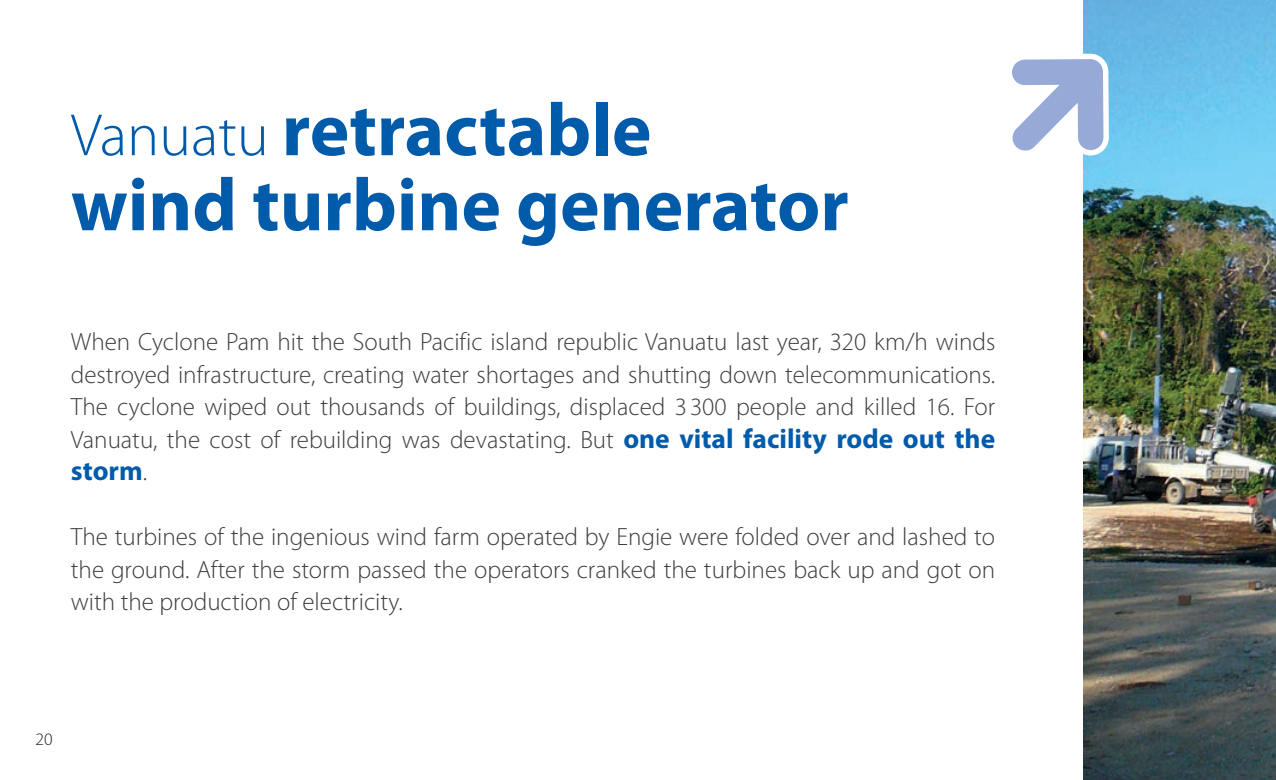
<style>
.page{position:relative;width:1276px;height:780px;background:#fff}
.page>*{position:absolute;margin:0;border:0;box-sizing:border-box;transform-origin:0 0}
.t1{font:700 75px/75px "Myriad Pro";color:#015bab}
.t2{font:700 27.5px "Myriad Pro";color:#015bab}
.t3{font:300 25px/32.5px "Myriad Pro";color:#3e3e3f;text-align:justify}
.t4{font:300 17.5px "Myriad Pro";color:#231f20}
.s1{font-weight:300;font-size:60px}
.s2{font-weight:700;font-size:27.5px;color:#015bab}
.s3{font-weight:300;font-size:25px;color:#3e3e3f}
</style>
<div class="page">
<img style="left:1083px;top:0;width:193px;height:780px">
<img style="left:1012px;top:52px;width:99px;height:728px">
<h1 class="t1" style="left:71px;top:93px;width:779px"><span class="s1">Vanuatu</span> retractable<br>wind turbine generator</h1>
<p class="t3" style="left:71px;top:326px;width:926px">When Cyclone Pam hit the South Pacific island republic Vanuatu last year, 320 km/h winds destroyed infrastructure, creating water shortages and shutting down telecommunications.<br>The cyclone wiped out thousands of buildings, displaced 3 300 people and killed 16. For Vanuatu, the cost of rebuilding was devastating. But <span class="s2">one vital facility rode out the</span></p>
<p class="t2" style="left:71px;top:455px;width:78px">storm<span class="s3">.</span></p>
<p class="t3" style="left:71px;top:521px;width:926px">The turbines of the ingenious wind farm operated by Engie were folded over and lashed to the ground. After the storm passed the operators cranked the turbines back up and got on with the production of electricity.</p>
<p class="t4" style="left:35px;top:729px;width:19px">20</p>
</div>
